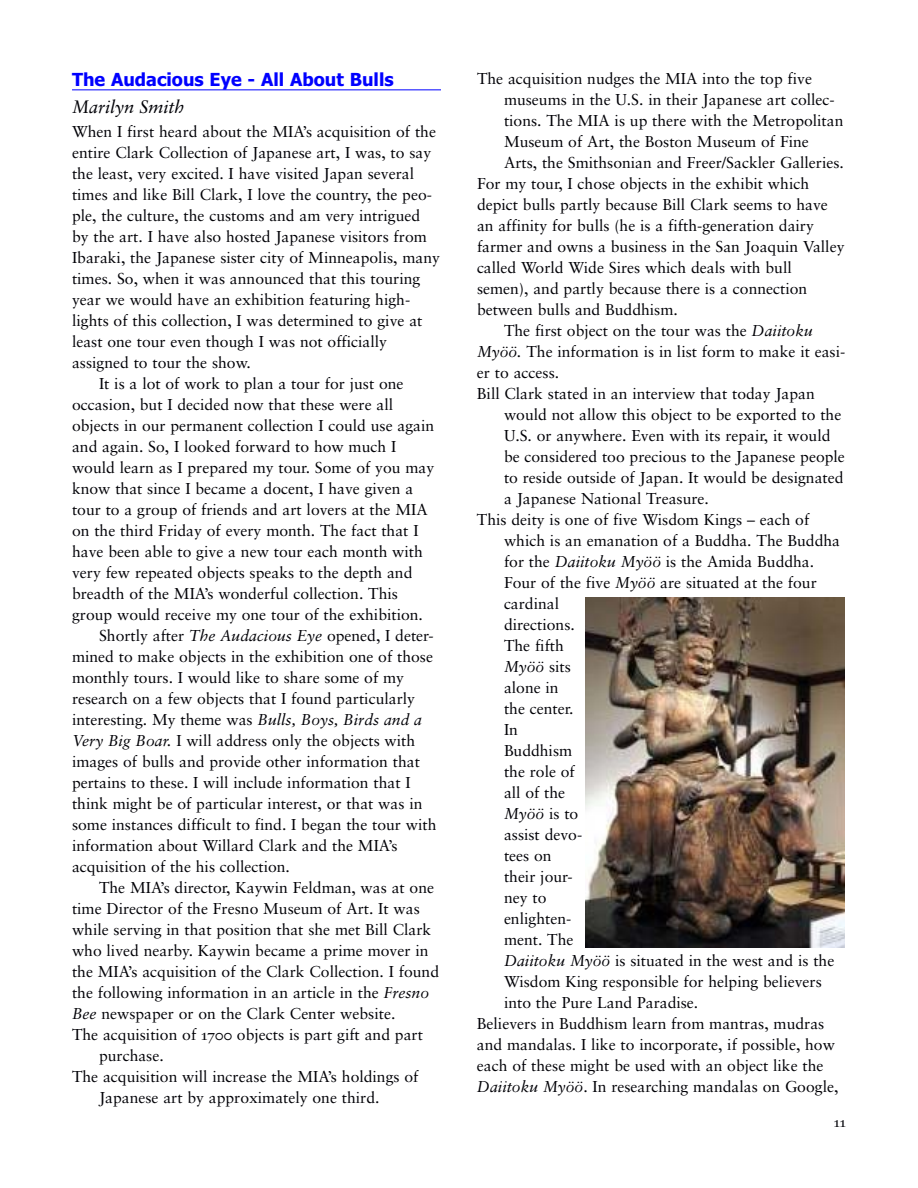
<style>
.page{position:relative;width:918px;height:1188px;background:#fff}
.page>*{position:absolute;margin:0;border:0;box-sizing:border-box;transform-origin:0 0}
.t1{font:700 18px "Tahoma";color:#00f}
.t2{font:italic 18px "Mia Sabon";color:#000006}
.t3{font:15.75px/21px "Mia Sabon Roman";color:#000006}
.t4{font:italic 15.75px "Mia Sabon";color:#000006}
.t5{font:15px "Mia Sabon Roman";color:#000006}
.s1{font-family:"Mia Sabon";font-style:italic}
.s2{font-family:"Mia Sabon Roman";font-style:normal}
</style>
<div class="page">
<hr style="left:72px;top:89px;width:369px;height:1px;background:#00f">
<img style="left:586px;top:598px;width:258px;height:349px">
<p class="t1" style="left:72px;top:72px;width:323px">The Audacious Eye - All About Bulls</p>
<p class="t2" style="left:72px;top:99px;width:114px">Marilyn Smith</p>
<p class="t3" style="left:72px;top:122px;width:365px">When I first heard about the MIA’s acquisition of the</p>
<p class="t3" style="left:72px;top:143px;width:361px">entire Clark Collection of Japanese art, I was, to say</p>
<p class="t3" style="left:72px;top:164px;width:344px">the least, very excited. I have visited Japan several</p>
<p class="t3" style="left:72px;top:185px;width:361px">times and like Bill Clark, I love the country, the peo-</p>
<p class="t3" style="left:72px;top:206px;width:350px">ple, the culture, the customs and am very intrigued</p>
<p class="t3" style="left:72px;top:227px;width:356px">by the art. I have also hosted Japanese visitors from</p>
<p class="t3" style="left:72px;top:248px;width:369px">Ibaraki, the Japanese sister city of Minneapolis, many</p>
<p class="t3" style="left:72px;top:269px;width:350px">times. So, when it was announced that this touring</p>
<p class="t3" style="left:72px;top:290px;width:340px">year we would have an exhibition featuring high-</p>
<p class="t3" style="left:72px;top:311px;width:352px">lights of this collection, I was determined to give at</p>
<p class="t3" style="left:72px;top:332px;width:317px">least one tour even though I was not officially</p>
<p class="t3" style="left:72px;top:353px;width:180px">assigned to tour the show.</p>
<p class="t3" style="left:99px;top:374px;width:306px">It is a lot of work to plan a tour for just one</p>
<p class="t3" style="left:72px;top:395px;width:323px">occasion, but I decided now that these were all</p>
<p class="t3" style="left:72px;top:416px;width:364px">objects in our permanent collection I could use again</p>
<p class="t3" style="left:72px;top:437px;width:326px">and again. So, I looked forward to how much I</p>
<p class="t3" style="left:72px;top:458px;width:364px">would learn as I prepared my tour. Some of you may</p>
<p class="t3" style="left:72px;top:479px;width:343px">know that since I became a docent, I have given a</p>
<p class="t3" style="left:72px;top:500px;width:357px">tour to a group of friends and art lovers at the MIA</p>
<p class="t3" style="left:72px;top:521px;width:348px">on the third Friday of every month. The fact that I</p>
<p class="t3" style="left:72px;top:542px;width:352px">have been able to give a new tour each month with</p>
<p class="t3" style="left:72px;top:563px;width:342px">very few repeated objects speaks to the depth and</p>
<p class="t3" style="left:72px;top:584px;width:327px">breadth of the MIA’s wonderful collection. This</p>
<p class="t3" style="left:72px;top:605px;width:352px">group would receive my one tour of the exhibition.</p>
<p class="t3" style="left:99px;top:626px;width:336px">Shortly after <span class="s1">The Audacious Eye</span> opened, I deter-</p>
<p class="t3" style="left:72px;top:647px;width:362px">mined to make objects in the exhibition one of those</p>
<p class="t3" style="left:72px;top:668px;width:334px">monthly tours. I would like to share some of my</p>
<p class="t3" style="left:72px;top:689px;width:345px">research on a few objects that I found particularly</p>
<p class="t3" style="left:72px;top:710px;width:352px">interesting. My theme was <span class="s1">Bulls, Boys, Birds and a</span></p>
<p class="t3" style="left:72px;top:731px;width:345px"><span class="s1">Very Big Boar.</span> I will address only the objects with</p>
<p class="t3" style="left:72px;top:752px;width:349px">images of bulls and provide other information that</p>
<p class="t3" style="left:72px;top:773px;width:340px">pertains to these. I will include information that I</p>
<p class="t3" style="left:72px;top:794px;width:352px">think might be of particular interest, or that was in</p>
<p class="t3" style="left:72px;top:815px;width:366px">some instances difficult to find. I began the tour with</p>
<p class="t3" style="left:72px;top:836px;width:327px">information about Willard Clark and the MIA’s</p>
<p class="t3" style="left:72px;top:857px;width:219px">acquisition of the his collection.</p>
<p class="t3" style="left:99px;top:878px;width:337px">The MIA’s director, Kaywin Feldman, was at one</p>
<p class="t3" style="left:72px;top:899px;width:349px">time Director of the Fresno Museum of Art. It was</p>
<p class="t3" style="left:72px;top:920px;width:361px">while serving in that position that she met Bill Clark</p>
<p class="t3" style="left:72px;top:941px;width:358px">who lived nearby. Kaywin became a prime mover in</p>
<p class="t3" style="left:72px;top:962px;width:369px">the MIA’s acquisition of the Clark Collection. I found</p>
<p class="t3" style="left:72px;top:983px;width:359px">the following information in an article in the <span class="s1">Fresno</span></p>
<p class="t3" style="left:72px;top:1004px;width:325px"><span class="s1">Bee</span> newspaper or on the Clark Center website.</p>
<p class="t3" style="left:72px;top:1025px;width:352px">The acquisition of 1700 objects is part gift and part</p>
<p class="t3" style="left:99px;top:1046px;width:66px">purchase.</p>
<p class="t3" style="left:72px;top:1067px;width:348px">The acquisition will increase the MIA’s holdings of</p>
<p class="t3" style="left:99px;top:1088px;width:282px">Japanese art by approximately one third.</p>
<p class="t3" style="left:477px;top:69px;width:337px">The acquisition nudges the MIA into the top five</p>
<p class="t3" style="left:504px;top:90px;width:332px">museums in the U.S. in their Japanese art collec-</p>
<p class="t3" style="left:504px;top:111px;width:341px">tions. The MIA is up there with the Metropolitan</p>
<p class="t3" style="left:504px;top:132px;width:306px">Museum of Art, the Boston Museum of Fine</p>
<p class="t3" style="left:504px;top:153px;width:341px">Arts, the Smithsonian and Freer/Sackler Galleries.</p>
<p class="t3" style="left:477px;top:174px;width:334px">For my tour, I chose objects in the exhibit which</p>
<p class="t3" style="left:477px;top:195px;width:352px">depict bulls partly because Bill Clark seems to have</p>
<p class="t3" style="left:477px;top:216px;width:338px">an affinity for bulls (he is a fifth-generation dairy</p>
<p class="t3" style="left:477px;top:237px;width:369px">farmer and owns a business in the San Joaquin Valley</p>
<p class="t3" style="left:477px;top:258px;width:316px">called World Wide Sires which deals with bull</p>
<p class="t3" style="left:477px;top:279px;width:332px">semen), and partly because there is a connection</p>
<p class="t3" style="left:477px;top:300px;width:202px">between bulls and Buddhism.</p>
<p class="t3" style="left:504px;top:321px;width:310px">The first object on the tour was the <span class="s1">Daiitoku</span></p>
<p class="t3" style="left:477px;top:342px;width:370px"><span class="s1">Myöö.</span> The information is in list form to make it easi-</p>
<p class="t3" style="left:477px;top:363px;width:84px">er to access.</p>
<p class="t3" style="left:477px;top:384px;width:339px">Bill Clark stated in an interview that today Japan</p>
<p class="t3" style="left:504px;top:405px;width:339px">would not allow this object to be exported to the</p>
<p class="t3" style="left:504px;top:426px;width:328px">U.S. or anywhere. Even with its repair, it would</p>
<p class="t3" style="left:504px;top:447px;width:342px">be considered too precious to the Japanese people</p>
<p class="t3" style="left:504px;top:468px;width:341px">to reside outside of Japan. It would be designated</p>
<p class="t3" style="left:504px;top:489px;width:207px">a Japanese National Treasure.</p>
<p class="t3" style="left:477px;top:510px;width:334px">This deity is one of five Wisdom Kings – each of</p>
<p class="t3" style="left:504px;top:531px;width:338px">which is an emanation of a Buddha. The Buddha</p>
<p class="t3" style="left:504px;top:552px;width:312px">for the <span class="s1">Daiitoku Myöö</span> is the Amida Buddha.</p>
<p class="t3" style="left:504px;top:573px;width:314px">Four of the five <span class="s1">Myöö</span> are situated at the four</p>
<p class="t3" style="left:504px;top:594px;width:57px">cardinal</p>
<p class="t3" style="left:504px;top:615px;width:72px">directions.</p>
<p class="t3" style="left:504px;top:636px;width:61px">The fifth</p>
<p class="t4" style="left:504px;top:660px;width:68px">Myöö <span class="s2">sits</span></p>
<p class="t3" style="left:504px;top:678px;width:72px">alone in the center.<br>In<br>Buddhism the role of all of the</p>
<p class="t4" style="left:504px;top:807px;width:76px">Myöö <span class="s2">is to</span></p>
<p class="t3" style="left:504px;top:825px;width:80px">assist devo-</p>
<p class="t3" style="left:504px;top:846px;width:49px">tees on</p>
<p class="t3" style="left:504px;top:867px;width:70px">their jour-</p>
<p class="t3" style="left:504px;top:888px;width:44px">ney to</p>
<p class="t3" style="left:504px;top:909px;width:69px">enlighten-</p>
<p class="t3" style="left:504px;top:930px;width:71px">ment. The</p>
<p class="t3" style="left:504px;top:951px;width:332px"><span class="s1">Daiitoku Myöö</span> is situated in the west and is the</p>
<p class="t3" style="left:504px;top:972px;width:319px">Wisdom King responsible for helping believers</p>
<p class="t3" style="left:504px;top:993px;width:196px">into the Pure Land Paradise.</p>
<p class="t3" style="left:477px;top:1014px;width:349px">Believers in Buddhism learn from mantras, mudras</p>
<p class="t3" style="left:477px;top:1035px;width:359px">and mandalas. I like to incorporate, if possible, how</p>
<p class="t3" style="left:477px;top:1056px;width:348px">each of these might be used with an object like the</p>
<p class="t3" style="left:477px;top:1077px;width:363px"><span class="s1">Daiitoku Myöö</span>. In researching mandalas on Google,</p>
<p class="t5" style="left:834px;top:1116px;width:13px">11</p>
</div>
